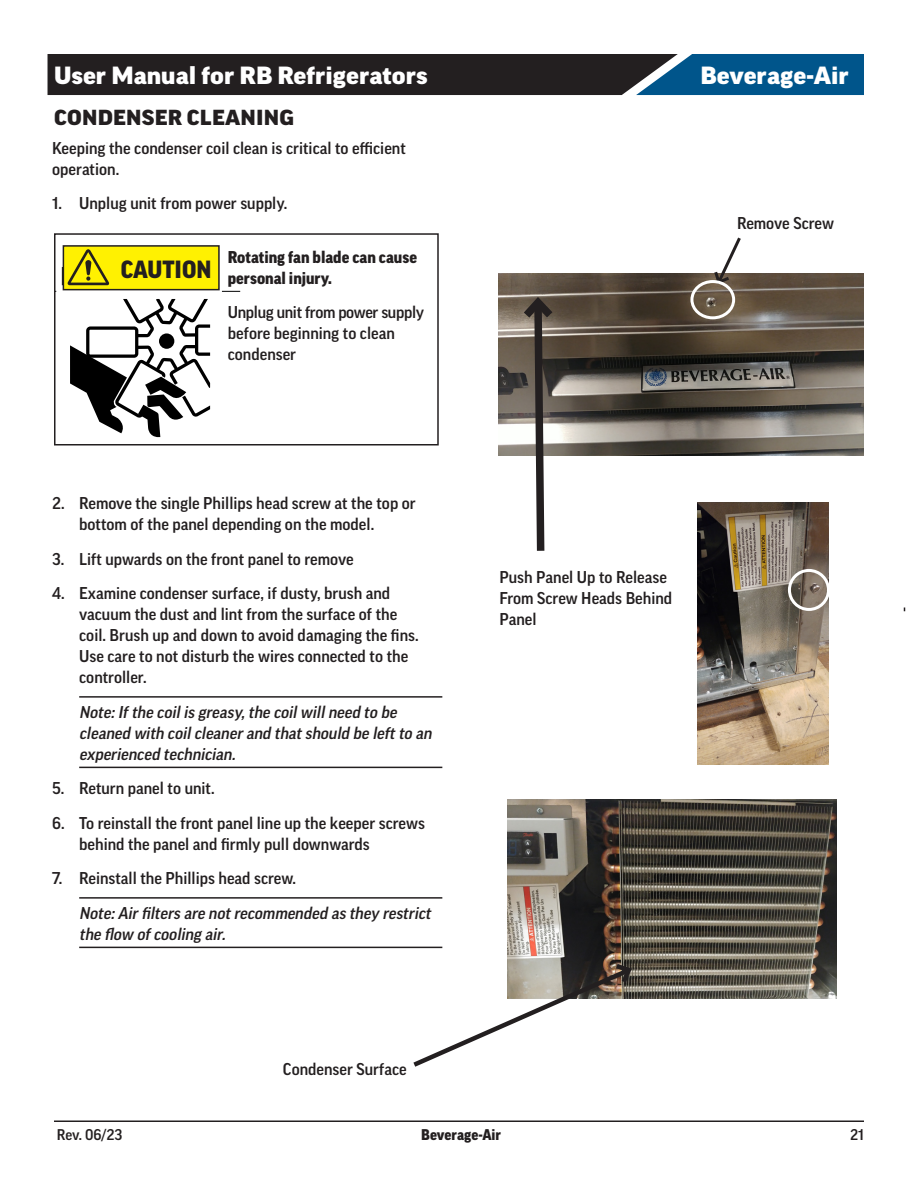
<style>
.page{position:relative;width:918px;height:1188px;background:#fff}
.page>*{position:absolute;margin:0;border:0;box-sizing:border-box;transform-origin:0 0}
.t1{font:900 expanded 24px "Good Pro";color:#fff}
.t2{font:900 24px "Good Pro";color:#231f20}
.Page_Header{font:900 expanded 21px "Good Pro";letter-spacing:.01em;color:#231f20}
.Body_-_Text{font:500 16.5px/21px "Good Pro";color:#231f20}
.Body_-_Notes{font:italic 500 16.5px/21px "Good Pro";color:#231f20}
.Body_-_Text-2{font:900 16.5px/21px "Good Pro";color:#231f20}
.t3{font:900 15px "Good Pro";color:#231f20}
.t4{font:500 15px "Good Pro";color:#231f20}
</style>
<div class="page">
<svg style="left:48px;top:54px;width:816px;height:41px;background:#1e2f3d"></svg>
<hr style="left:54px;top:1120px;width:810px;height:2px;background:#231f20">
<hr style="left:79px;top:696px;width:363px;height:2px;background:#231f20">
<hr style="left:79px;top:767px;width:363px;height:1px;background:#231f20">
<hr style="left:79px;top:897px;width:363px;height:2px;background:#231f20">
<hr style="left:79px;top:947px;width:363px;height:1px;background:#231f20">
<img style="left:498px;top:273px;width:366px;height:183px">
<img style="left:697px;top:502px;width:131px;height:262px">
<svg style="left:70px;top:299px;width:140px;height:139px"></svg>
<svg style="left:222px;top:291px;width:18px;height:1px"></svg>
<div style="left:54px;top:233px;width:385px;height:213px;border:2px solid #231f20"></div>
<div style="left:63px;top:246px;width:156px;height:44px;background:#fff101"></div>
<div style="left:63px;top:245px;width:157px;height:45px;border:2px solid #231f20"></div>
<svg style="left:62px;top:249px;width:47px;height:36px"></svg>
<div style="left:788px;top:569px;width:42px;height:42px;border:3px solid #fff;border-radius:50%"></div>
<svg style="left:712px;top:237px;width:31px;height:49px"></svg>
<img style="left:508px;top:800px;width:329px;height:199px">
<svg style="left:413px;top:960px;width:222px;height:107px"></svg>
<div style="left:690px;top:280px;width:45px;height:39px;border:3px solid #fff;border-radius:50%"></div>
<svg style="left:516px;top:291px;width:44px;height:260px"></svg>
<h1 class="t1" style="left:54px;top:62px;width:375px">User Manual for RB Refrigerators</h1>
<h1 class="t1" style="left:700px;top:62px;width:150px">Beverage-Air</h1>
<p class="Page_Header" style="left:54px;top:106px;width:242px">CONDENSER CLEANING</p>
<p class="Body_-_Text" style="left:52px;top:137px;width:355px">Keeping the condenser coil clean is critical to efficient operation.</p>
<p class="Body_-_Text" style="left:52px;top:193px;width:237px">1. Unplug unit from power supply.</p>
<p class="t2" style="left:121px;top:256px;width:92px">CAUTION</p>
<p class="Body_-_Text-2" style="left:228px;top:246px;width:191px">Rotating fan blade can cause personal injury.</p>
<p class="Body_-_Text" style="left:228px;top:302px;width:198px">Unplug unit from power supply before beginning to clean condenser</p>
<p class="Body_-_Text" style="left:79px;top:493px;width:338px;text-indent:-27px">2. Remove the single Phillips head screw at the top or bottom of the panel depending on the model.</p>
<p class="Body_-_Text" style="left:52px;top:548px;width:303px">3. Lift upwards on the front panel to remove</p>
<p class="Body_-_Text" style="left:79px;top:583px;width:341px;text-indent:-27px">4. Examine condenser surface, if dusty, brush and vacuum the dust and lint from the surface of the coil. Brush up and down to avoid damaging the fins.<br>Use care to not disturb the wires connected to the controller.</p>
<p class="Body_-_Notes" style="left:79px;top:701px;width:357px">Note:Ifthe coilis greasy,the coilwillneed to be cleaned with coilcleanerand thatshould be leftto an experienced technician.</p>
<p class="Body_-_Text" style="left:52px;top:778px;width:164px">5. Return panel to unit.</p>
<p class="Body_-_Text" style="left:79px;top:812px;width:347px;text-indent:-27px">6. To reinstall the front panel line up the keeper screws behind the panel and firmly pull downwards</p>
<p class="Body_-_Text" style="left:52px;top:868px;width:245px">7. Reinstall the Phillips head screw.</p>
<p class="Body_-_Notes" style="left:79px;top:902px;width:356px">Note:Airfilters are notrecommended as they restrict the flow ofcooling air.</p>
<p class="Body_-_Text" style="left:283px;top:1059px;width:125px">Condenser Surface</p>
<p class="Body_-_Text" style="left:737px;top:213px;width:98px">Remove Screw</p>
<p class="Body_-_Text" style="left:500px;top:566px;width:174px">Push Panel Up to Release<br>From Screw Heads Behind<br>Panel</p>
<p class="t4" style="left:57px;top:1127px;width:67px">Rev. 06/23</p>
<p class="t3" style="left:421px;top:1127px;width:82px">Beverage-Air</p>
<p class="t4" style="left:850px;top:1127px;width:15px">21</p>
</div>
